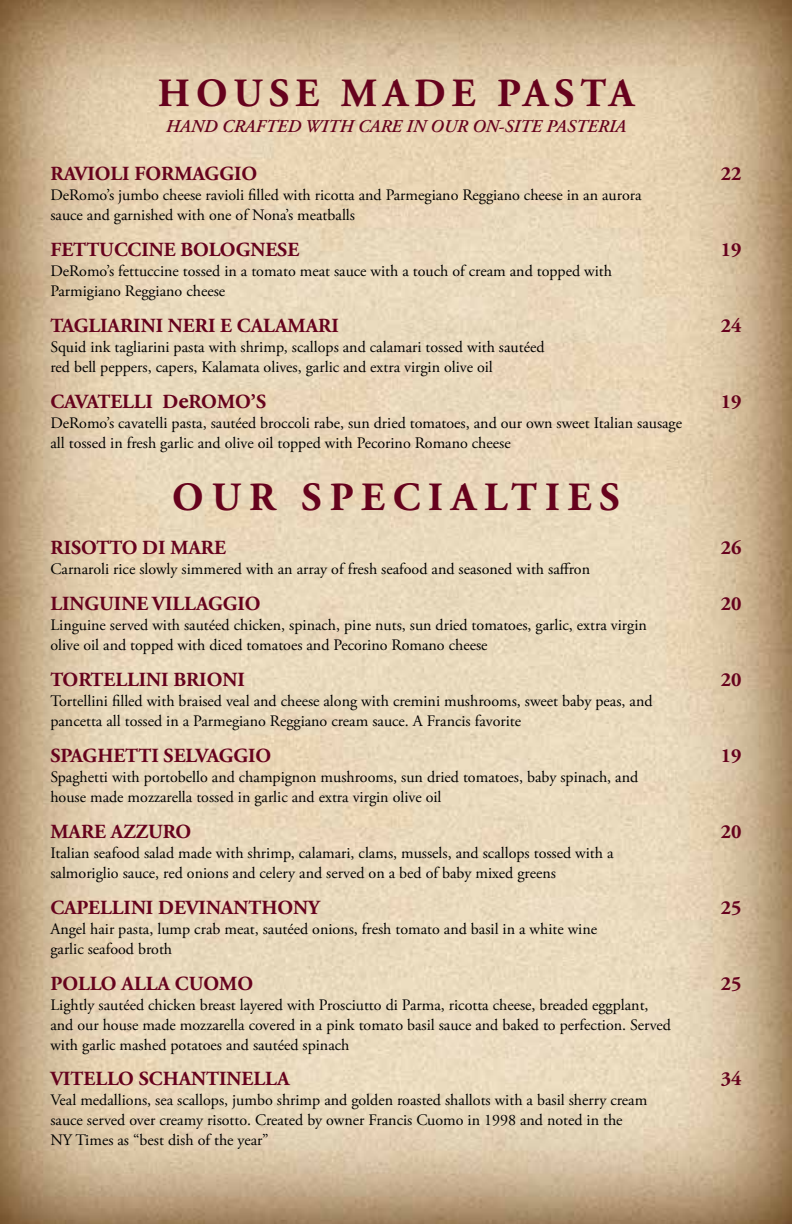
<style>
.page{position:relative;width:792px;height:1224px;background:#fff}
.page>*{position:absolute;margin:0;border:0;box-sizing:border-box;transform-origin:0 0}
.t1{font:700 40px "Adobe Garamond Pro";letter-spacing:.15em;color:#66021d}
.t2{font:700 40px "Adobe Garamond Pro";letter-spacing:.2em;color:#66021d}
.t3{font:700 20px "Adobe Garamond Pro";color:#66021d}
.t4{font:italic 600 18px "Adobe Garamond Pro";color:#66021d}
.t5{font:16px/20px "Adobe Garamond Pro";color:#000}
.s1{font-size:24px}
</style>
<div class="page">
<img style="left:0;top:0;width:792px;height:1224px">
<h1 class="t1" style="left:158px;top:70px;width:478px">HOUSE MADE PASTA</h1>
<p class="t4" style="left:166px;top:115px;width:462px">HAND CRAFTED WITH CARE IN OUR ON-SITE PASTERIA</p>
<p class="t3" style="left:50px;top:162px;width:208px">RAVIOLI FORMAGGIO</p>
<p class="t3" style="left:721px;top:162px;width:22px">22</p>
<p class="t5" style="left:50px;top:185px;width:593px">DeRomo’s jumbo cheese ravioli filled with ricotta and Parmegiano Reggiano cheese in an aurora sauce and garnished with one of Nona’s meatballs</p>
<p class="t3" style="left:50px;top:238px;width:250px">FETTUCCINE BOLOGNESE</p>
<p class="t3" style="left:721px;top:238px;width:22px">19</p>
<p class="t5" style="left:50px;top:261px;width:563px">DeRomo’s fettuccine tossed in a tomato meat sauce with a touch of cream and topped with<br>Parmigiano Reggiano cheese</p>
<p class="t3" style="left:50px;top:314px;width:290px">TAGLIARINI NERI E CALAMARI</p>
<p class="t3" style="left:721px;top:314px;width:22px">24</p>
<p class="t5" style="left:50px;top:337px;width:496px">Squid ink tagliarini pasta with shrimp, scallops and calamari tossed with sautéed red bell peppers, capers, Kalamata olives, garlic and extra virgin olive oil</p>
<p class="t3" style="left:50px;top:390px;width:217px">CAVATELLI D<span class="s1">e</span>ROMO’S</p>
<p class="t3" style="left:721px;top:390px;width:22px">19</p>
<p class="t5" style="left:50px;top:413px;width:633px">DeRomo’s cavatelli pasta, sautéed broccoli rabe, sun dried tomatoes, and our own sweet Italian sausage all tossed in fresh garlic and olive oil topped with Pecorino Romano cheese</p>
<h1 class="t2" style="left:172px;top:474px;width:449px">OUR SPECIALTIES</h1>
<p class="t3" style="left:50px;top:536px;width:177px">RISOTTO DI MARE</p>
<p class="t3" style="left:721px;top:536px;width:22px">26</p>
<p class="t5" style="left:50px;top:559px;width:541px">Carnaroli rice slowly simmered with an array of fresh seafood and seasoned with saffron</p>
<p class="t3" style="left:50px;top:592px;width:212px">LINGUINE VILLAGGIO</p>
<p class="t3" style="left:721px;top:592px;width:22px">20</p>
<p class="t5" style="left:50px;top:615px;width:598px">Linguine served with sautéed chicken, spinach, pine nuts, sun dried tomatoes, garlic, extra virgin olive oil and topped with diced tomatoes and Pecorino Romano cheese</p>
<p class="t3" style="left:50px;top:668px;width:196px">TORTELLINI BRIONI</p>
<p class="t3" style="left:721px;top:668px;width:22px">20</p>
<p class="t5" style="left:50px;top:691px;width:604px">Tortellini filled with braised veal and cheese along with cremini mushrooms, sweet baby peas, and pancetta all tossed in a Parmegiano Reggiano cream sauce. A Francis favorite</p>
<p class="t3" style="left:50px;top:744px;width:222px">SPAGHETTI SELVAGGIO</p>
<p class="t3" style="left:721px;top:744px;width:22px">19</p>
<p class="t5" style="left:50px;top:767px;width:589px">Spaghetti with portobello and champignon mushrooms, sun dried tomatoes, baby spinach, and house made mozzarella tossed in garlic and extra virgin olive oil</p>
<p class="t3" style="left:50px;top:820px;width:142px">MARE AZZURO</p>
<p class="t3" style="left:721px;top:820px;width:22px">20</p>
<p class="t5" style="left:50px;top:843px;width:565px">Italian seafood salad made with shrimp, calamari, clams, mussels, and scallops tossed with a salmoriglio sauce, red onions and celery and served on a bed of baby mixed greens</p>
<p class="t3" style="left:50px;top:896px;width:271px">CAPELLINI DEVINANTHONY</p>
<p class="t3" style="left:721px;top:896px;width:22px">25</p>
<p class="t5" style="left:50px;top:919px;width:548px">Angel hair pasta, lump crab meat, sautéed onions, fresh tomato and basil in a white wine garlic seafood broth</p>
<p class="t3" style="left:50px;top:972px;width:204px">POLLO ALLA CUOMO</p>
<p class="t3" style="left:721px;top:972px;width:22px">25</p>
<p class="t5" style="left:50px;top:995px;width:622px">Lightly sautéed chicken breast layered with Prosciutto di Parma, ricotta cheese, breaded eggplant, and our house made mozzarella covered in a pink tomato basil sauce and baked to perfection. Served with garlic mashed potatoes and sautéed spinach</p>
<p class="t3" style="left:50px;top:1068px;width:241px">VITELLO SCHANTINELLA</p>
<p class="t3" style="left:721px;top:1068px;width:22px">34</p>
<p class="t5" style="left:50px;top:1091px;width:598px">Veal medallions, sea scallops, jumbo shrimp and golden roasted shallots with a basil sherry cream sauce served over creamy risotto. Created by owner Francis Cuomo in 1998 and noted in the<br>NY Times as “best dish of the year”</p>
</div>
